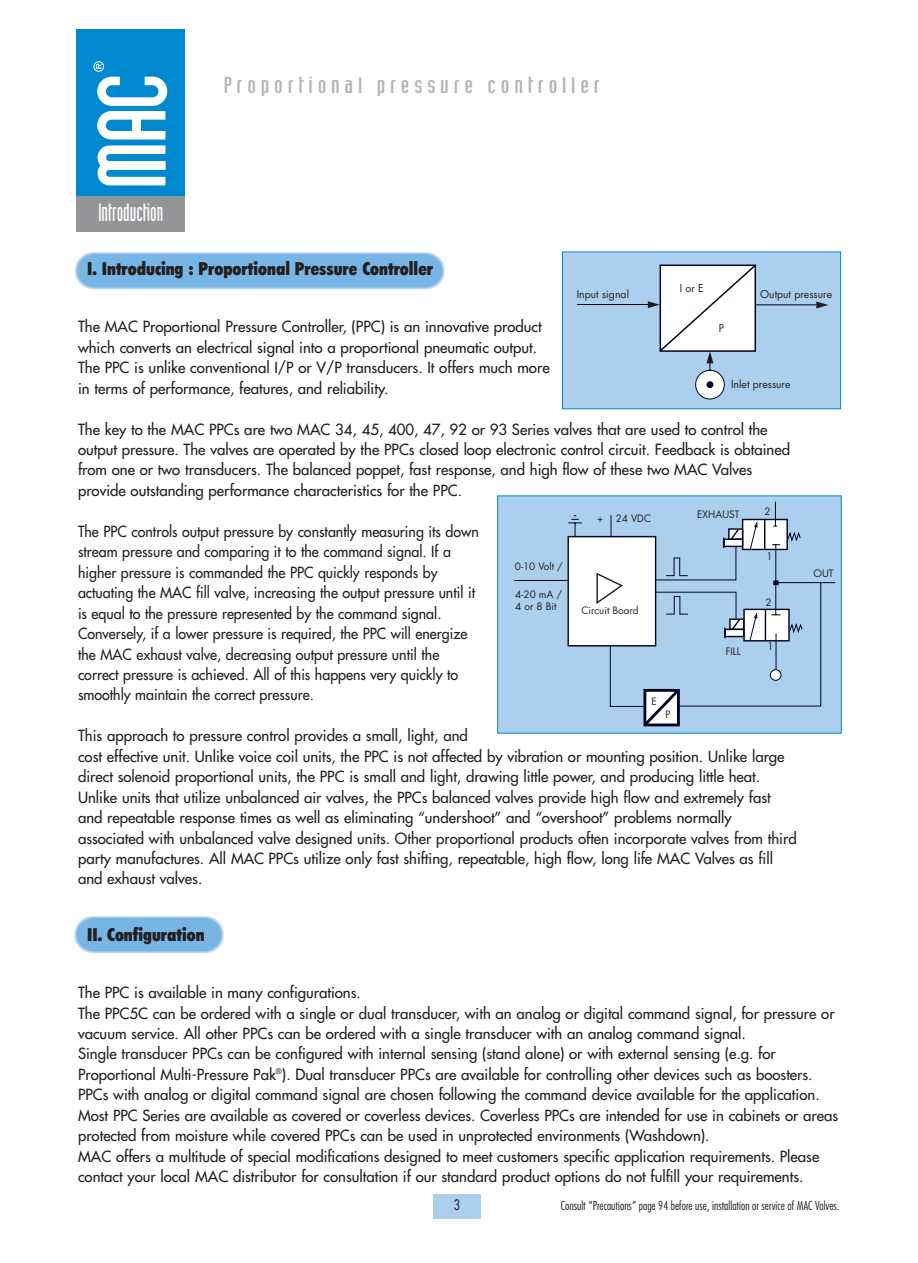
<style>
.page{position:relative;width:918px;height:1263px;background:#fff}
.page>*{position:absolute;margin:0;border:0;box-sizing:border-box;transform-origin:0 0}
.t1{font:24.45px "Industria Solid";color:#fff;scale:.9 1}
.t2{font:22.5px "Industria Solid";letter-spacing:.165em;color:#b1b4b6;scale:1.3 1}
.t3{font:900 condensed 18px "Futura BT";color:#231f20}
.t4{font:15px/20.4px "Futura";color:#231f20}
.t5{font:15px/20.4px "Futura";color:#231f20;scale:.95 1}
.t6{font:14.1px "Futura";color:#231f20;scale:.75 1}
.t7{font:300 condensed 12px "Futura";letter-spacing:.005em;color:#231f20}
.t8{font:10.5px "Futura";color:#231f20}
.t9{font:10.05px/12.1px "Futura";color:#231f20}
</style>
<div class="page">
<div style="left:433px;top:1194px;width:48px;height:24px;background:#adcfee"></div>
<div style="left:77px;top:30px;width:108px;height:167px;background:#0089cf"></div>
<svg style="left:93px;top:61px;width:74px;height:124px"></svg>
<div style="left:132px;top:120px;width:9px;height:11px;background:#fff"></div>
<div style="left:77px;top:196px;width:108px;height:35px;background:#939598"></div>
<div style="left:75px;top:252px;width:370px;height:37px;background:#d4e3f5;border:1px solid #f2f6fc;border-radius:18px"></div>
<svg style="left:75px;top:253px;width:369px;height:36px;background:#7eb9e5"></svg>
<div style="left:497px;top:495px;width:345px;height:238px;background:#adcfee;border:1px solid #0089cf"></div>
<svg style="left:514px;top:515px;width:322px;height:192px"></svg>
<hr style="left:776px;top:634px;width:1px;height:36px;background:#000524">
<div style="left:770px;top:670px;width:11px;height:10px;background:#fff;border-radius:50%"></div>
<div style="left:770px;top:669px;width:11px;height:12px;border:1px solid #000524;border-radius:50%"></div>
<svg style="left:642px;top:687px;width:40px;height:40px;background:#a0a7b5"></svg>
<svg style="left:655px;top:501px;width:148px;height:141px"></svg>
<svg style="left:595px;top:572px;width:29px;height:33px"></svg>
<div style="left:562px;top:252px;width:279px;height:157px;background:#adcfee;border:1px solid #0089cf"></div>
<hr style="left:577px;top:304px;width:71px;height:1px;background:#000524">
<hr style="left:755px;top:305px;width:62px;height:1px;background:#000524">
<svg style="left:816px;top:301px;width:12px;height:7px"></svg>
<svg style="left:648px;top:264px;width:109px;height:136px"></svg>
<div style="left:707px;top:381px;width:6px;height:7px;border:3px solid #000524;border-radius:50%"></div>
<svg style="left:75px;top:916px;width:148px;height:37px;background:#84bce6"></svg>
<h1 class="t1" style="left:98px;top:203px;width:74px">Introduction</h1>
<h2 class="t2" style="left:224px;top:77px;width:291px">Proportional pressure controller</h2>
<p class="t3" style="left:87px;top:260px;width:347px">I. Introducing : Proportional Pressure Controller</p>
<p class="t8" style="left:680px;top:284px;width:26px">I or E</p>
<p class="t8" style="left:577px;top:289px;width:54px">Input signal</p>
<p class="t8" style="left:760px;top:289px;width:73px">Output pressure</p>
<p class="t4" style="left:78px;top:318px;width:473px">The MAC Proportional Pressure Controller, (PPC) is an innovative product which converts an electrical signal into a proportional pneumatic output.<br>The PPC is unlike conventional I/P or V/P transducers. It offers much more in terms of performance, features, and reliability.</p>
<p class="t4" style="left:78px;top:420px;width:714px">The key to the MAC PPCs are two MAC 34, 45, 400, 47, 92 or 93 Series valves that are used to control the output pressure. The valves are operated by the PPCs closed loop electronic control circuit. Feedback is obtained from one or two transducers. The balanced poppet, fast response, and high flow of these two MAC Valves provide outstanding performance characteristics for the PPC.</p>
<p class="t5" style="left:78px;top:522px;width:423px">The PPC controls output pressure by constantly measuring its down stream pressure and comparing it to the command signal. If a higher pressure is commanded the PPC quickly responds by actuating the MAC fill valve, increasing the output pressure until it is equal to the pressure represented by the command signal.<br>Conversely, if a lower pressure is required, the PPC will energize the MAC exhaust valve, decreasing output pressure until the correct pressure is achieved. All of this happens very quickly to smoothly maintain the correct pressure.</p>
<p class="t4" style="left:78px;top:726px;width:720px">This approach to pressure control provides a small, light, and<br>cost effective unit. Unlike voice coil units, the PPC is not affected by vibration or mounting position. Unlike large direct solenoid proportional units, the PPC is small and light, drawing little power, and producing little heat.<br>Unlike units that utilize unbalanced air valves, the PPCs balanced valves provide high flow and extremely fast and repeatable response times as well as eliminating “undershoot” and “overshoot” problems normally associated with unbalanced valve designed units. Other proportional products often incorporate valves from third party manufactures. All MAC PPCs utilize only fast shifting, repeatable, high flow, long life MAC Valves as fill and exhaust valves.</p>
<p class="t8" style="left:719px;top:323px;width:7px">P</p>
<p class="t8" style="left:731px;top:380px;width:61px">Inlet pressure</p>
<p class="t9" style="left:764px;top:506px;width:8px">2</p>
<p class="t9" style="left:697px;top:509px;width:44px">EXHAUST</p>
<p class="t9" style="left:597px;top:513px;width:55px">+ 24 VDC</p>
<p class="t9" style="left:767px;top:551px;width:8px">1</p>
<p class="t9" style="left:515px;top:561px;width:50px">0-10 Volt /</p>
<p class="t9" style="left:515px;top:589px;width:49px">4-20 mA /<br>4 or 8 Bit</p>
<p class="t9" style="left:765px;top:597px;width:8px">2</p>
<p class="t9" style="left:581px;top:605px;width:59px">Circuit Board</p>
<p class="t9" style="left:768px;top:641px;width:8px">1</p>
<p class="t9" style="left:726px;top:646px;width:16px">FILL</p>
<p class="t9" style="left:651px;top:696px;width:7px">E</p>
<p class="t9" style="left:666px;top:709px;width:7px">P</p>
<p class="t3" style="left:87px;top:926px;width:119px">II. Configuration</p>
<p class="t9" style="left:813px;top:568px;width:22px">OUT</p>
<p class="t4" style="left:78px;top:983px;width:762px">The PPC is available in many configurations.<br>The PPC5C can be ordered with a single or dual transducer, with an analog or digital command signal, for pressure or vacuum service. All other PPCs can be ordered with a single transducer with an analog command signal.<br>Single transducer PPCs can be configured with internal sensing (stand alone) or with external sensing (e.g. for Proportional Multi-Pressure Pak<sup>®</sup>). Dual transducer PPCs are available for controlling other devices such as boosters.<br>PPCs with analog or digital command signal are chosen following the command device available for the application.<br>Most PPC Series are available as covered or coverless devices. Coverless PPCs are intended for use in cabinets or areas protected from moisture while covered PPCs can be used in unprotected environments (Washdown).<br>MAC offers a multitude of special modifications designed to meet customers specific application requirements. Please contact your local MAC distributor for consultation if our standard product options do not fulfill your requirements.</p>
<p class="t6" style="left:454px;top:1198px;width:10px">3</p>
<p class="t7" style="left:561px;top:1200px;width:280px">Consult “Precautions” page 94 before use, installation or service of MAC Valves.</p>
</div>
